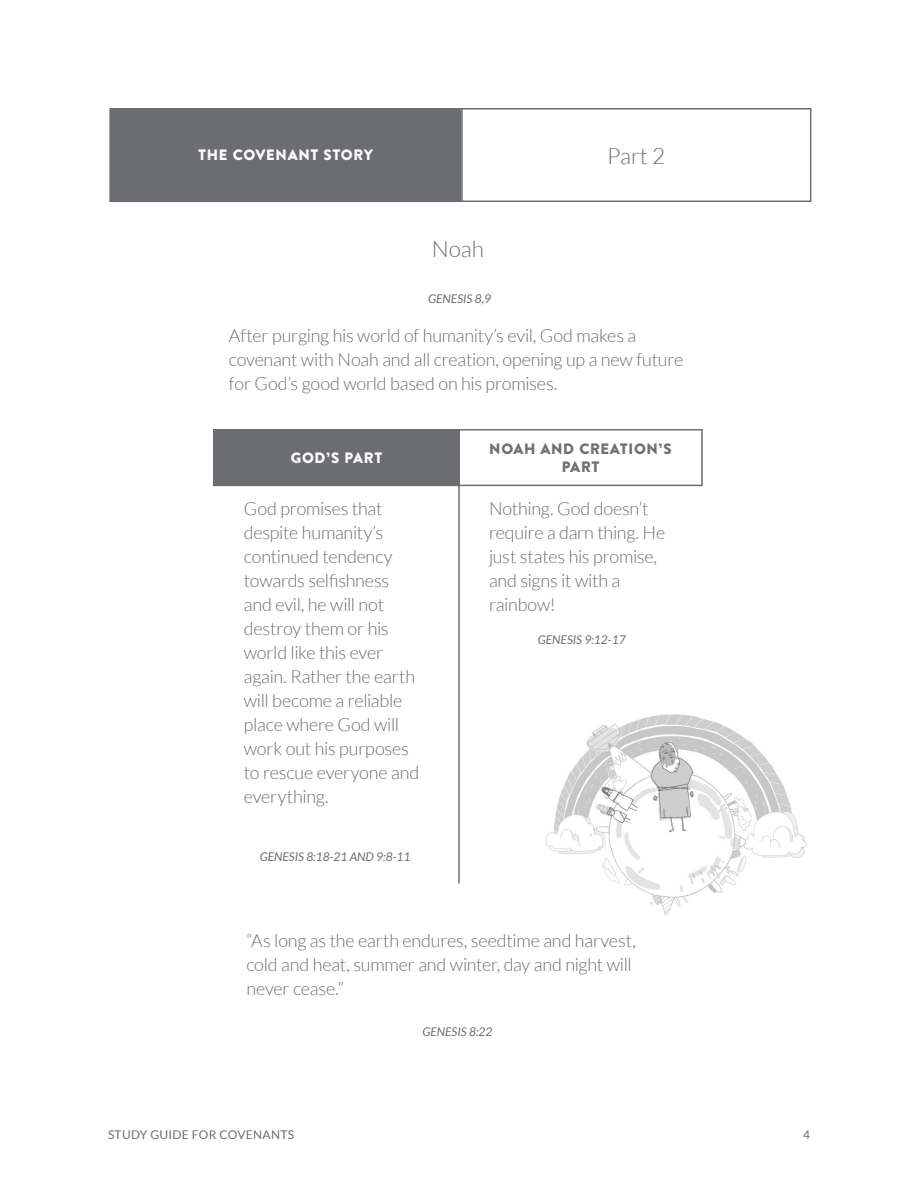
<style>
.page{position:relative;width:918px;height:1188px;background:#fff}
.page>*{position:absolute;margin:0;border:0;box-sizing:border-box;transform-origin:0 0}
.H2-Key_Theme{font:300 22.5px "Lato";color:#6c6d70}
.Big-Body_Grey{font:300 18px/24px "Lato";letter-spacing:-.01em;color:#6c6d70}
.Body_Grey{font:15px "Brandon Printed One";color:#fff}
.Body_Grey-2{font:15px/18px "Brandon Printed One";color:#6c6d70;text-align:center}
.Reference_Grey{font:italic 12px "Lato";color:#6c6d70}
.t1{font:12px "Lato";letter-spacing:.025em;color:#6c6d70}
</style>
<div class="page">
<img style="left:545px;top:714px;width:262px;height:201px">
<div style="left:110px;top:109px;width:350px;height:92px;background:#6c6d70"></div>
<div style="left:109px;top:108px;width:352px;height:94px;border:2px solid #6c6d70"></div>
<div style="left:461px;top:108px;width:350px;height:94px;border:2px solid #6c6d70"></div>
<div style="left:214px;top:430px;width:245px;height:55px;background:#6c6d70"></div>
<div style="left:213px;top:429px;width:247px;height:57px;border:2px solid #6c6d70"></div>
<div style="left:458px;top:429px;width:245px;height:57px;border:2px solid #6c6d70"></div>
<hr style="left:458px;top:430px;width:2px;height:453px;background:#6c6d70">
<p class="Body_Grey" style="left:198px;top:146px;width:177px">THE COVENANT STORY</p>
<p class="H2-Key_Theme" style="left:607px;top:144px;width:60px">Part 2</p>
<p class="H2-Key_Theme" style="left:432px;top:236px;width:54px">Noah</p>
<p class="Reference_Grey" style="left:428px;top:292px;width:65px">GENESIS 8,9</p>
<p class="Big-Body_Grey" style="left:229px;top:323px;width:456px">After purging his world of humanity’s evil, God makes a covenant with Noah and all creation, opening up a new future for God’s good world based on his promises.</p>
<p class="Body_Grey" style="left:290px;top:448px;width:94px">GOD’S PART</p>
<p class="Big-Body_Grey" style="left:244px;top:497px;width:177px">God promises that despite humanity’s continued tendency towards selfishness and evil, he will not destroy them or his world like this ever again. Rather the earth will become a reliable place where God will work out his purposes to rescue everyone and everything.</p>
<p class="Reference_Grey" style="left:260px;top:850px;width:152px">GENESIS 8:18-21 AND 9:8-11</p>
<p class="Body_Grey-2" style="left:489px;top:439px;width:185px">NOAH AND CREATION’S<br>PART</p>
<p class="Big-Body_Grey" style="left:489px;top:496px;width:178px">Nothing. God doesn’t require a darn thing. He just states his promise, and signs it with a rainbow!</p>
<p class="Reference_Grey" style="left:538px;top:633px;width:89px">GENESIS 9:12-17</p>
<p class="Big-Body_Grey" style="left:246px;top:929px;width:391px">“As long as the earth endures, seedtime and harvest, cold and heat, summer and winter, day and night will never cease.”</p>
<p class="Reference_Grey" style="left:422px;top:1025px;width:72px">GENESIS 8:22</p>
<p class="t1" style="left:108px;top:1128px;width:188px">STUDY GUIDE FOR COVENANTS</p>
<p class="t1" style="left:803px;top:1128px;width:8px">4</p>
</div>
